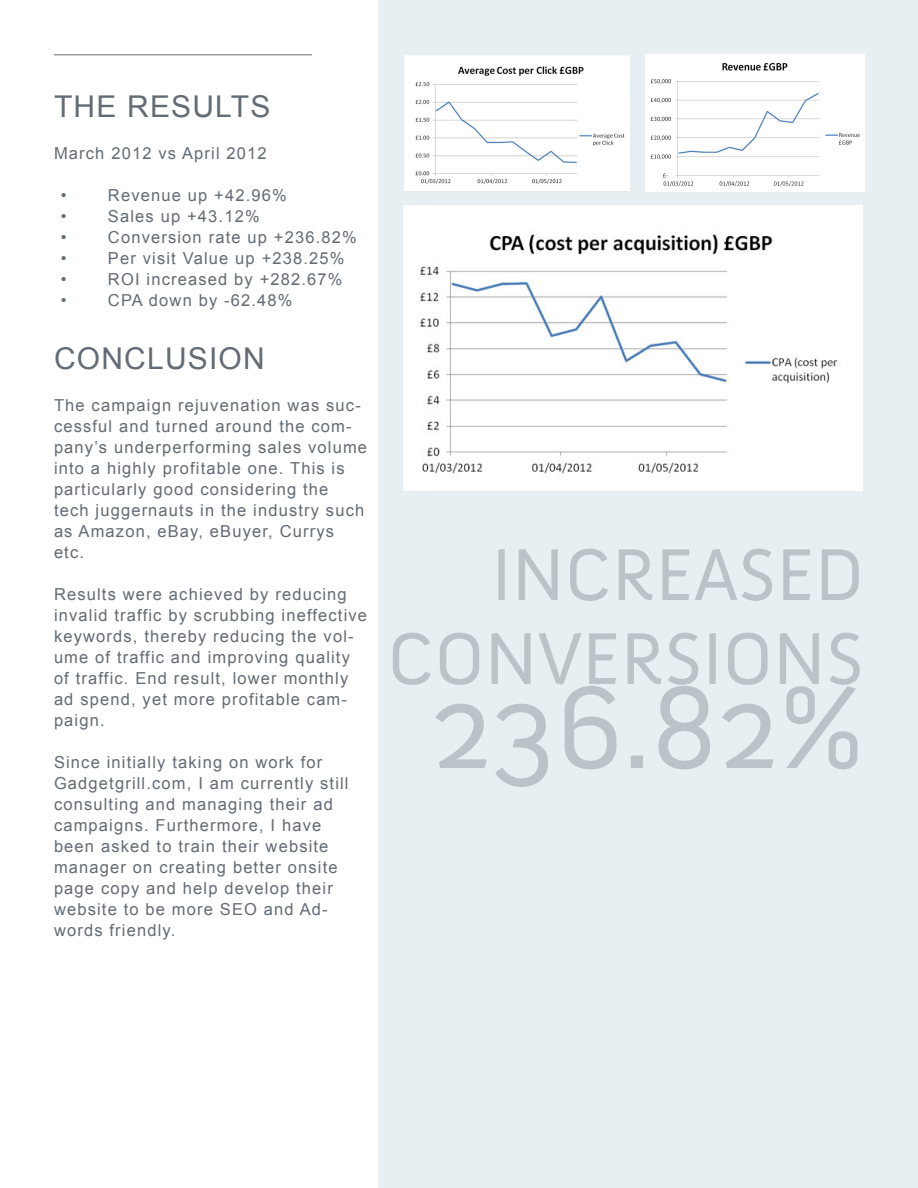
<style>
.page{position:relative;width:918px;height:1188px;background:#fff}
.page>*{position:absolute;margin:0;border:0;box-sizing:border-box;transform-origin:0 0}
.Result_numbers{font:120px "Anivers";color:#bac3c8}
.Result_numbers-2{font:75px/84px "Anivers";color:#bac3c8;text-align:right}
.Text_heading{font:30px "Arial";letter-spacing:.04em;color:#636b74}
.t1{font:16.5px/21px "Arial";letter-spacing:.07em;color:#636b74}
</style>
<div class="page">
<hr style="left:54px;top:54px;width:258px;height:2px;background:#9a9c9e">
<div style="left:379px;top:0;width:539px;height:1188px;background:#e8eff2"></div>
<img style="left:404px;top:55px;width:226px;height:136px">
<img style="left:646px;top:54px;width:218px;height:137px">
<img style="left:403px;top:205px;width:459px;height:286px">
<p class="Text_heading" style="left:54px;top:87px;width:218px">THE RESULTS</p>
<p class="t1" style="left:54px;top:143px;width:214px">March 2012 vs April 2012</p>
<p class="t1" style="left:61px;top:185px;width:7px">•</p>
<p class="t1" style="left:108px;top:185px;width:180px">Revenue up +42.96%</p>
<p class="t1" style="left:61px;top:206px;width:7px">•</p>
<p class="t1" style="left:108px;top:206px;width:153px">Sales up +43.12%</p>
<p class="t1" style="left:61px;top:227px;width:7px">•</p>
<p class="t1" style="left:108px;top:227px;width:250px">Conversion rate up +236.82%</p>
<p class="t1" style="left:61px;top:248px;width:7px">•</p>
<p class="t1" style="left:108px;top:248px;width:238px">Per visit Value up +238.25%</p>
<p class="t1" style="left:61px;top:269px;width:7px">•</p>
<p class="t1" style="left:108px;top:269px;width:236px">ROI increased by +282.67%</p>
<p class="t1" style="left:61px;top:290px;width:7px">•</p>
<p class="t1" style="left:108px;top:290px;width:186px">CPA down by -62.48%</p>
<p class="Text_heading" style="left:54px;top:339px;width:212px">CONCLUSION</p>
<p class="t1" style="left:54px;top:395px;width:315px">The campaign rejuvenation was suc&shy;cessful and turned around the com&shy;pany’s underperforming sales volume into a highly profitable one. This is particularly good considering the tech juggernauts in the industry such as Amazon, eBay, eBuyer, Currys etc.</p>
<p class="t1" style="left:54px;top:584px;width:315px">Results were achieved by reducing invalid traffic by scrubbing ineffective keywords, thereby reducing the vol&shy;ume of traffic and improving quality of traffic. End result, lower monthly ad spend, yet more profitable cam&shy;paign.</p>
<p class="t1" style="left:54px;top:752px;width:296px">Since initially taking on work for<br>Gadgetgrill.com, I am currently still consulting and managing their ad campaigns. Furthermore, I have been asked to train their website manager on creating better onsite page copy and help develop their website to be more SEO and Ad&shy;words friendly.</p>
<p class="Result_numbers-2" style="left:387px;top:534px;width:478px">INCREASED<br>CONVERSIONS</p>
<p class="Result_numbers" style="left:431px;top:662px;width:435px">236.82%</p>
</div>
